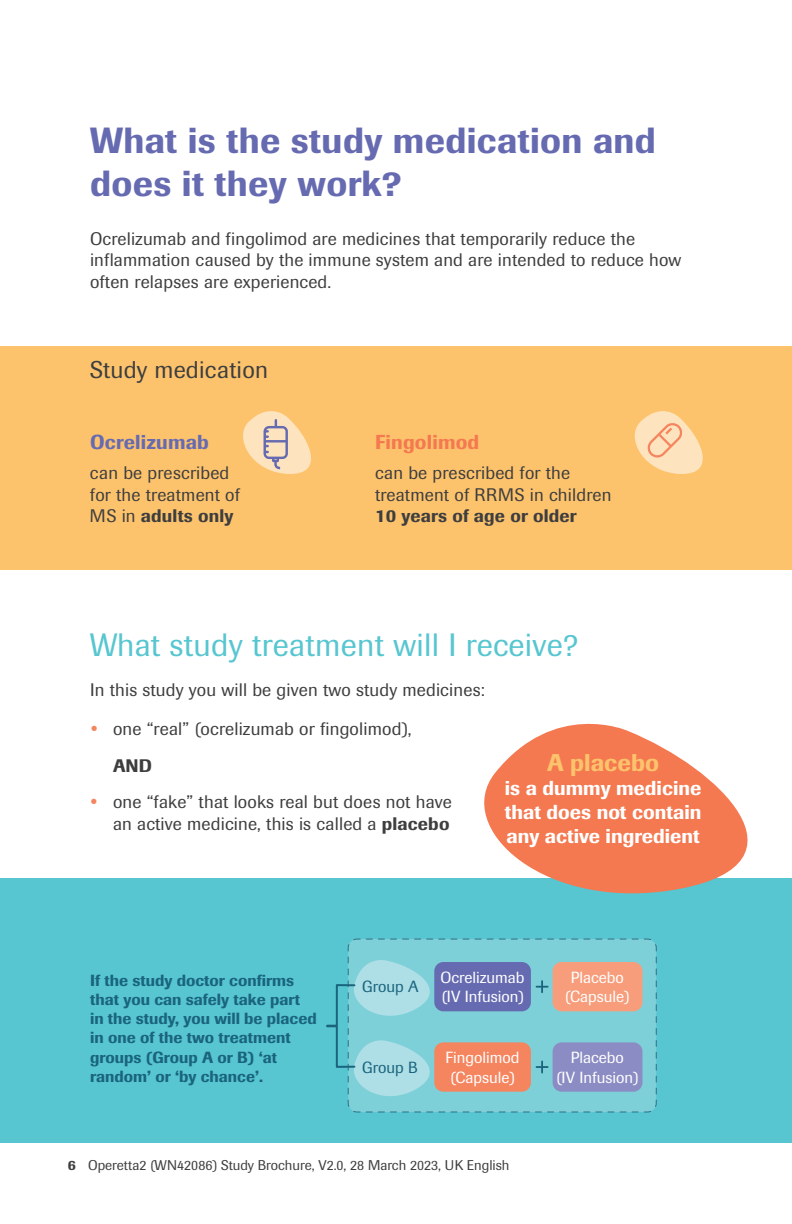
<style>
.page{position:relative;width:792px;height:1224px;background:#fff}
.page>*{position:absolute;margin:0;border:0;box-sizing:border-box;transform-origin:0 0}
.t1{font:500 36px/43.2px "Imago";letter-spacing:.01em;color:#666bb1}
.t2{font:32px "Imago";letter-spacing:.01em;color:#57c6d1}
.t3{font:24px "Imago";letter-spacing:.01em;color:#3e3e3f}
.t4{font:500 24px "Imago";color:#fdc36c}
.t5{font:500 20px/24px "Imago";color:#fff;text-align:justify}
.t6{font:500 20px "Imago";letter-spacing:.01em;color:#666bb1}
.t7{font:500 20px "Imago";letter-spacing:.01em;color:#f47850}
.t8{font:18px/21.6px "Imago";letter-spacing:.01em;color:#3e3e3f}
.t9{font:500 18px "Imago";letter-spacing:.01em;color:#3e3e3f}
.t10{font:500 16px/19.2px "Imago";color:#1a647d}
.t11{font:16px/19.2px "Imago";color:#fff}
.t12{font:16px "Imago";color:#1a647d}
.t13{font:14px "Imago";color:#3e3e3f}
.s1{font-weight:500}
</style>
<div class="page">
<div style="left:0;top:878px;width:792px;height:265px;background:#57c6d1"></div>
<svg style="left:347px;top:938px;width:310px;height:175px;background:#7acbd3"></svg>
<div style="left:0;top:346px;width:792px;height:223px;background:#fdc36c"></div>
<svg style="left:484px;top:723px;width:264px;height:171px;fill:#f47850"></svg>
<svg style="left:243px;top:411px;width:68px;height:63px"></svg>
<svg style="left:634px;top:411px;width:69px;height:63px"></svg>
<svg style="left:326px;top:955px;width:315px;height:158px;background:#94b5bf"></svg>
<h1 class="t1" style="left:90px;top:118px;width:567px">What is the study medication and does it they work?</h1>
<p class="t8" style="left:90px;top:228px;width:593px">Ocrelizumab and fingolimod are medicines that temporarily reduce the inflammation caused by the immune system and are intended to reduce how often relapses are experienced.</p>
<h3 class="t3" style="left:90px;top:356px;width:180px">Study medication</h3>
<p class="t6" style="left:90px;top:429px;width:120px">Ocrelizumab</p>
<p class="t8" style="left:90px;top:462px;width:152px">can be prescribed for the treatment of<br>MS in <span class="s1">adults only</span></p>
<p class="t7" style="left:375px;top:429px;width:106px">Fingolimod</p>
<p class="t8" style="left:375px;top:462px;width:238px">can be prescribed for the treatment of RRMS in children</p>
<p class="t9" style="left:375px;top:504px;width:203px">10 years of age or older</p>
<h2 class="t2" style="left:90px;top:626px;width:490px">What study treatment will I receive?</h2>
<p class="t8" style="left:90px;top:679px;width:397px">In this study you will be given two study medicines:</p>
<p class="t8" style="left:113px;top:718px;width:300px">one “real” (ocrelizumab or fingolimod),</p>
<p class="t9" style="left:113px;top:754px;width:40px">AND</p>
<p class="t8" style="left:113px;top:791px;width:340px">one “fake” that looks real but does not have an active medicine, this is called a <span class="s1">placebo</span></p>
<h3 class="t4" style="left:547px;top:747px;width:113px">A placebo</h3>
<p class="t5" style="left:505px;top:776px;width:198px">is a dummy medicine that does not contain any active ingredient</p>
<p class="t10" style="left:90px;top:970px;width:228px">If the study doctor confirms that you can safely take part in the study, you will be placed in one of the two treatment groups (Group A or B) ‘at random’ or ‘by chance’.</p>
<p class="t11" style="left:441px;top:968px;width:86px">Ocrelizumab (IV Infusion)</p>
<p class="t12" style="left:362px;top:977px;width:58px">Group A</p>
<p class="t11" style="left:565px;top:968px;width:66px;text-align:center">Placebo (Capsule)</p>
<p class="t12" style="left:362px;top:1058px;width:57px">Group B</p>
<p class="t11" style="left:446px;top:1048px;width:76px">Fingolimod (Capsule)</p>
<p class="t11" style="left:556px;top:1048px;width:84px;text-align:center">Placebo<br>(IV Infusion)</p>
<p class="t13" style="left:68px;top:1156px;width:443px"><span class="s1">6</span> Operetta2 (WN42086) Study Brochure, V2.0, 28 March 2023, UK English</p>
</div>
